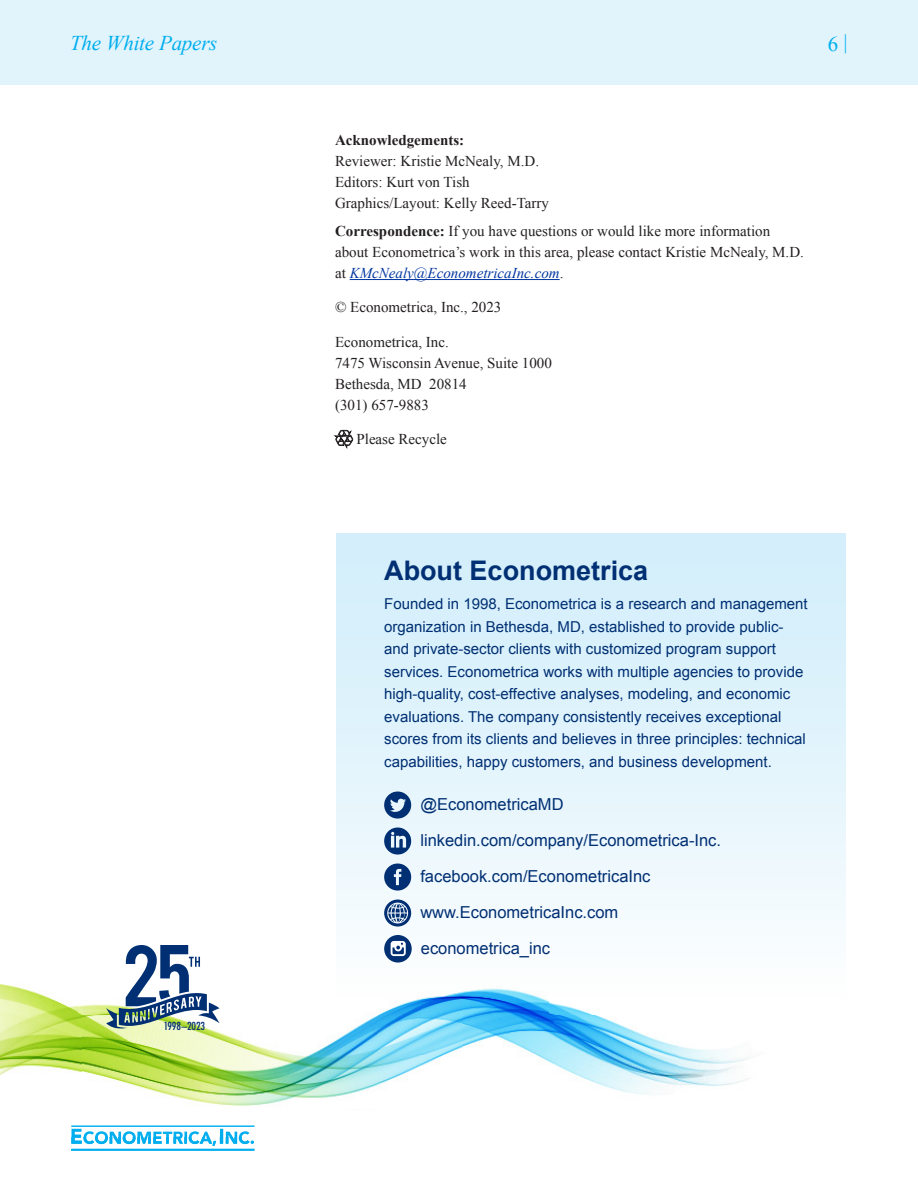
<style>
.page{position:relative;width:918px;height:1188px;background:#fff}
.page>*{position:absolute;margin:0;border:0;box-sizing:border-box;transform-origin:0 0}
.t1{font:700 27px "Arial";color:#002f73}
.t2{font:italic 21px "Times New Roman";letter-spacing:-.01em;color:#00aeef}
.t3{font:21px "Times New Roman";color:#00aeef}
.t4{font:16.5px "Arial";color:#002f73}
.t5{font:15px/22.5px "Arial";color:#002f73}
.Body{font:15px/21px "Times New Roman";color:#231f20}
.Acknowledgements{font:15px/21px "Times New Roman";color:#231f20}
.Acknowledgements_Rul{font:15px "Times New Roman";color:#231f20}
.t6{font:condensed 10.8px "Futura";letter-spacing:-.01em;color:#002f73}
.s1{font-weight:700}
.s2{font-style:italic;color:#0036a0}
</style>
<div class="page">
<div style="left:0;top:0;width:918px;height:84px;background:#e1f4fc"></div>
<hr style="left:71px;top:1149px;width:183px;height:2px;background:#00aeef">
<img style="left:253px;top:1040px;width:125px;height:65px">
<img style="left:378px;top:1043px;width:44px;height:42px">
<img style="left:82px;top:1015px;width:171px;height:91px">
<img style="left:553px;top:1043px;width:125px;height:51px">
<img style="left:678px;top:1046px;width:71px;height:40px">
<img style="left:0;top:984px;width:82px;height:92px">
<img style="left:422px;top:1043px;width:42px;height:23px">
<img style="left:512px;top:1043px;width:41px;height:21px">
<img style="left:464px;top:1043px;width:12px;height:4px">
<img style="left:722px;top:1046px;width:27px;height:1px">
<img style="left:78px;top:984px;width:28px;height:31px">
<svg style="left:336px;top:534px;width:510px;height:509px"></svg>
<hr style="left:350px;top:279px;width:210px;height:1px;background:#0036a0">
<svg style="left:335px;top:430px;width:18px;height:17px"></svg>
<svg style="left:384px;top:792px;width:27px;height:27px"></svg>
<svg style="left:384px;top:828px;width:27px;height:27px"></svg>
<svg style="left:384px;top:864px;width:27px;height:27px"></svg>
<svg style="left:384px;top:900px;width:27px;height:27px"></svg>
<div style="left:384px;top:935px;width:28px;height:28px;background:#002f73;border-radius:50%"></div>
<svg style="left:391px;top:941px;width:15px;height:15px"></svg>
<svg style="left:106px;top:945px;width:113px;height:86px"></svg>
<svg style="left:71px;top:1129px;width:183px;height:17px"></svg>
<hr style="left:71px;top:1126px;width:183px;height:1px;background:#00aeef">
<h2 class="t2" style="left:70px;top:28px;width:149px">The White Papers</h2>
<h2 class="t3" style="left:828px;top:29px;width:21px">6 |</h2>
<p class="Acknowledgements" style="left:335px;top:129px;width:215px"><span class="s1">Acknowledgements:<br></span>Reviewer: Kristie McNealy, M.D.<br>Editors: Kurt von Tish<br>Graphics/Layout: Kelly Reed-Tarry</p>
<p class="Body" style="left:335px;top:220px;width:470px"><span class="s1">Correspondence:</span> If you have questions or would like more information about Econometrica’s work in this area, please contact Kristie McNealy, M.D. at <span class="s2">KMcNealy@EconometricaInc.com</span>.</p>
<p class="Body" style="left:335px;top:297px;width:168px">© Econometrica, Inc., 2023</p>
<p class="Body" style="left:335px;top:331px;width:218px">Econometrica, Inc.<br>7475 Wisconsin Avenue, Suite 1000<br>Bethesda, MD 20814<br>(301) 657-9883</p>
<p class="Acknowledgements_Rul" style="left:356px;top:429px;width:92px">Please Recycle</p>
<p class="t6" style="left:164px;top:1020px;width:43px">1998–2023</p>
<p class="t1" style="left:384px;top:555px;width:266px">About Econometrica</p>
<p class="t5" style="left:384px;top:593px;width:425px">Founded in 1998, Econometrica is a research and management organization in Bethesda, MD, established to provide public&shy;and private-sector clients with customized program support services. Econometrica works with multiple agencies to provide high-quality, cost-effective analyses, modeling, and economic evaluations. The company consistently receives exceptional scores from its clients and believes in three principles: technical capabilities, happy customers, and business development.</p>
<p class="t4" style="left:420px;top:794px;width:145px">@EconometricaMD</p>
<p class="t4" style="left:420px;top:830px;width:302px">linkedin.com/company/Econometrica-Inc.</p>
<p class="t4" style="left:420px;top:866px;width:232px">facebook.com/EconometricaInc</p>
<p class="t4" style="left:420px;top:902px;width:200px">www.EconometricaInc.com</p>
<p class="t4" style="left:421px;top:938px;width:131px">econometrica_inc</p>
</div>
